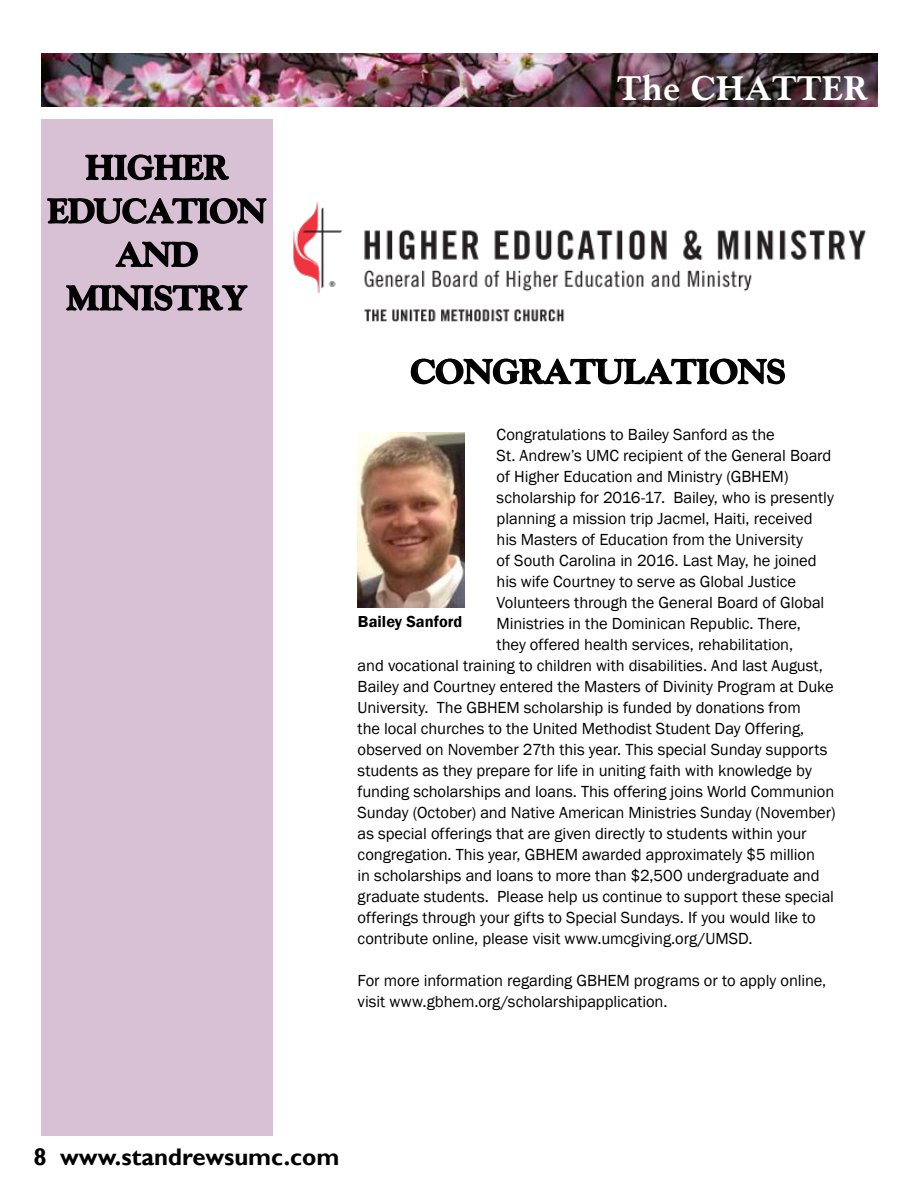
<style>
.page{position:relative;width:918px;height:1188px;background:#fff}
.page>*{position:absolute;margin:0;border:0;box-sizing:border-box;transform-origin:0 0}
.t1{font:800 34.5px/43.5px "Goudy";letter-spacing:-.005em;color:#000;text-align:center}
.t2{font:800 34.5px "Goudy";letter-spacing:.02em;color:#fff}
.t3{font:700 24px "Gill Sans";color:#000}
.t4{font:16.5px/21px "Franklin Gothic";letter-spacing:-.005em;color:#000}
.t5{font:600 16.35px "Franklin Gothic";color:#000}
</style>
<div class="page">
<div style="left:42px;top:119px;width:231px;height:1017px;background:#d8c1d4"></div>
<svg style="left:47px;top:154px;width:220px;height:157px"></svg>
<svg style="left:410px;top:358px;width:375px;height:27px"></svg>
<img style="left:41px;top:54px;width:836px;height:53px">
<img style="left:358px;top:432px;width:106px;height:175px">
<img style="left:293px;top:201px;width:573px;height:121px">
<h1 class="t1" style="left:47px;top:146px;width:220px">HIGHER<br>EDUCATION<br>AND<br>MINISTRY</h1>
<h1 class="t2" style="left:617px;top:68px;width:252px">The CHATTER</h1>
<h1 class="t1" style="left:411px;top:350px;width:377px">CONGRATULATIONS</h1>
<p class="t4" style="left:497px;top:424px;width:280px">Congratulations to Bailey Sanford as the</p>
<p class="t4" style="left:497px;top:445px;width:336px">St. Andrew’s UMC recipient of the General Board</p>
<p class="t4" style="left:497px;top:466px;width:293px">of Higher Education and Ministry (GBHEM)</p>
<p class="t4" style="left:497px;top:487px;width:339px">scholarship for 2016-17. Bailey, who is presently</p>
<p class="t4" style="left:497px;top:508px;width:317px">planning a mission trip Jacmel, Haiti, received</p>
<p class="t4" style="left:497px;top:529px;width:308px">his Masters of Education from the University</p>
<p class="t4" style="left:497px;top:550px;width:322px">of South Carolina in 2016. Last May, he joined</p>
<p class="t4" style="left:497px;top:571px;width:301px">his wife Courtney to serve as Global Justice</p>
<p class="t4" style="left:497px;top:592px;width:329px">Volunteers through the General Board of Global</p>
<p class="t4" style="left:497px;top:613px;width:306px">Ministries in the Dominican Republic. There,</p>
<p class="t4" style="left:497px;top:634px;width:298px">they offered health services, rehabilitation,</p>
<p class="t4" style="left:358px;top:655px;width:467px">and vocational training to children with disabilities. And last August,</p>
<p class="t4" style="left:358px;top:676px;width:478px">Bailey and Courtney entered the Masters of Divinity Program at Duke</p>
<p class="t4" style="left:358px;top:697px;width:445px">University. The GBHEM scholarship is funded by donations from</p>
<p class="t4" style="left:358px;top:718px;width:448px">the local churches to the United Methodist Student Day Offering,</p>
<p class="t4" style="left:358px;top:739px;width:471px">observed on November 27th this year. This special Sunday supports</p>
<p class="t4" style="left:358px;top:760px;width:456px">students as they prepare for life in uniting faith with knowledge by</p>
<p class="t4" style="left:358px;top:781px;width:478px">funding scholarships and loans. This offering joins World Communion</p>
<p class="t4" style="left:358px;top:802px;width:480px">Sunday (October) and Native American Ministries Sunday (November)</p>
<p class="t4" style="left:358px;top:823px;width:450px">as special offerings that are given directly to students within your</p>
<p class="t4" style="left:358px;top:844px;width:459px">congregation. This year, GBHEM awarded approximately $5 million</p>
<p class="t4" style="left:358px;top:865px;width:464px">in scholarships and loans to more than $2,500 undergraduate and</p>
<p class="t4" style="left:358px;top:886px;width:478px">graduate students. Please help us continue to support these special</p>
<p class="t4" style="left:358px;top:907px;width:460px">offerings through your gifts to Special Sundays. If you would like to</p>
<p class="t4" style="left:358px;top:928px;width:397px">contribute online, please visit www.umcgiving.org/UMSD.</p>
<p class="t4" style="left:358px;top:970px;width:470px">For more information regarding GBHEM programs or to apply online, visit www.gbhem.org/scholarshipapplication.</p>
<p class="t5" style="left:358px;top:611px;width:106px">Bailey Sanford</p>
<h2 class="t3" style="left:34px;top:1142px;width:307px">8 www.standrewsumc.com</h2>
</div>
